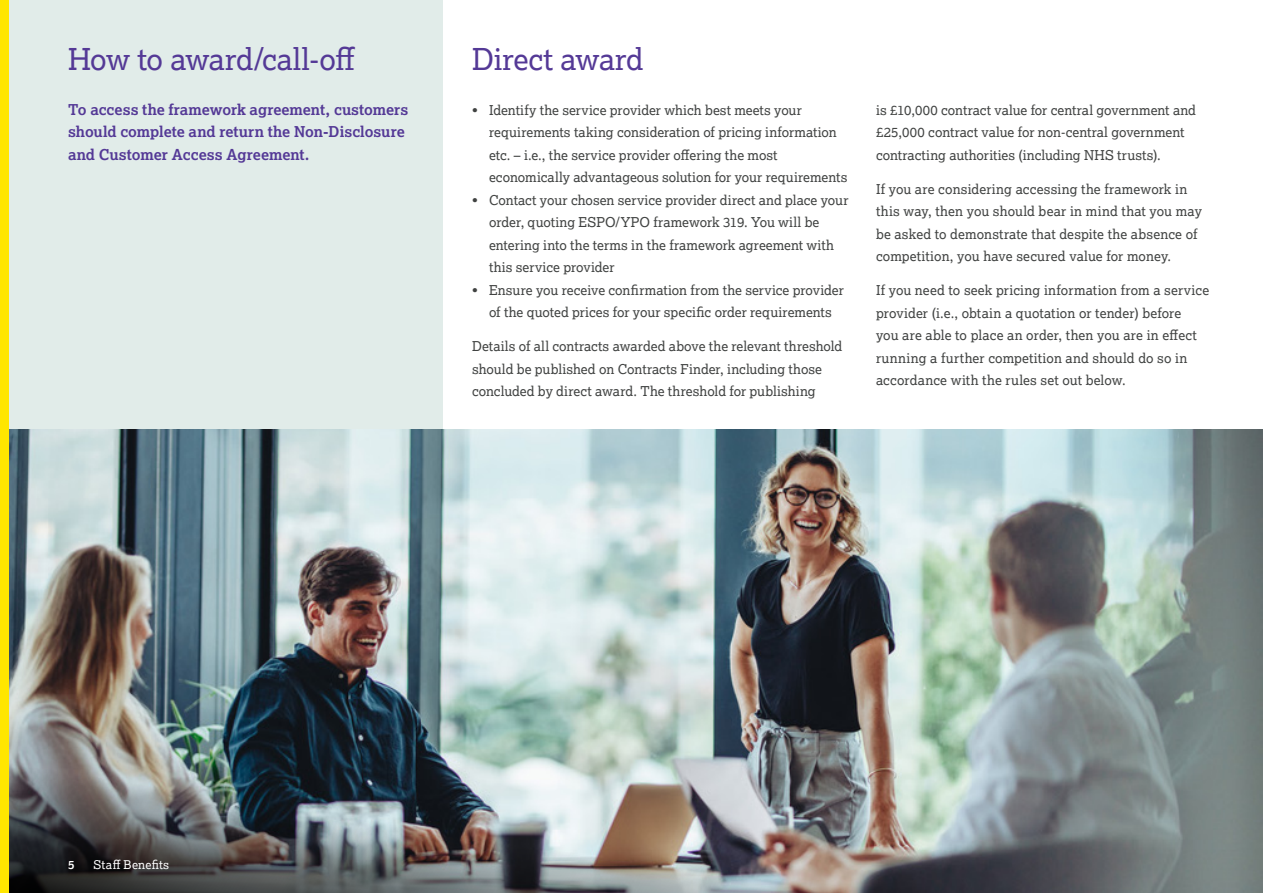
<style>
.page{position:relative;width:1263px;height:893px;background:#fff}
.page>*{position:absolute;margin:0;border:0;box-sizing:border-box;transform-origin:0 0}
.t1{font:30px "Lexia";letter-spacing:-.015em;color:#543996}
.t2{font:700 15px/22.5px "Lexia";color:#543996}
.t3{font:13.5px/22.5px "Lexia";letter-spacing:.005em;color:#404241}
.t4{font:12px "Lexia";letter-spacing:.025em;color:#fff}
.t5{font:700 12px "Lexia";color:#fff}
</style>
<div class="page">
<div style="left:0;top:0;width:442px;height:893px;background:#e1ece9"></div>
<img style="left:9px;top:430px;width:1254px;height:463px">
<div style="left:0;top:0;width:9px;height:893px;background:#ffe600"></div>
<h1 class="t1" style="left:68px;top:40px;width:288px">How to award/call-off</h1>
<p class="t2" style="left:68px;top:98px;width:342px">To access the framework agreement, customers should complete and return the Non-Disclosure and Customer Access Agreement.</p>
<h1 class="t1" style="left:472px;top:40px;width:173px">Direct award</h1>
<p class="t3" style="left:489px;top:98px;width:360px;text-indent:-17px">• Identify the service provider which best meets your requirements taking consideration of pricing information etc. – i.e., the service provider offering the most economically advantageous solution for your requirements</p>
<p class="t3" style="left:489px;top:188px;width:361px;text-indent:-17px">• Contact your chosen service provider direct and place your order, quoting ESPO/YPO framework 319. You will be entering into the terms in the framework agreement with this service provider</p>
<p class="t3" style="left:472px;top:278px;width:373px;text-align:center">• Ensure you receive confirmation from the service provider of the quoted prices for your specific order requirements</p>
<p class="t3" style="left:472px;top:335px;width:372px">Details of all contracts awarded above the relevant threshold should be published on Contracts Finder, including those concluded by direct award. The threshold for publishing</p>
<p class="t3" style="left:876px;top:98px;width:322px">is £10,000 contract value for central government and £25,000 contract value for non-central government contracting authorities (including NHS trusts).</p>
<p class="t3" style="left:876px;top:177px;width:327px">If you are considering accessing the framework in this way, then you should bear in mind that you may be asked to demonstrate that despite the absence of competition, you have secured value for money.</p>
<p class="t3" style="left:876px;top:279px;width:335px">If you need to seek pricing information from a service provider (i.e., obtain a quotation or tender) before<br>you are able to place an order, then you are in effect running a further competition and should do so in accordance with the rules set out below.</p>
<p class="t5" style="left:68px;top:857px;width:8px">5</p>
<p class="t4" style="left:94px;top:857px;width:77px">Staff Benefits</p>
</div>
